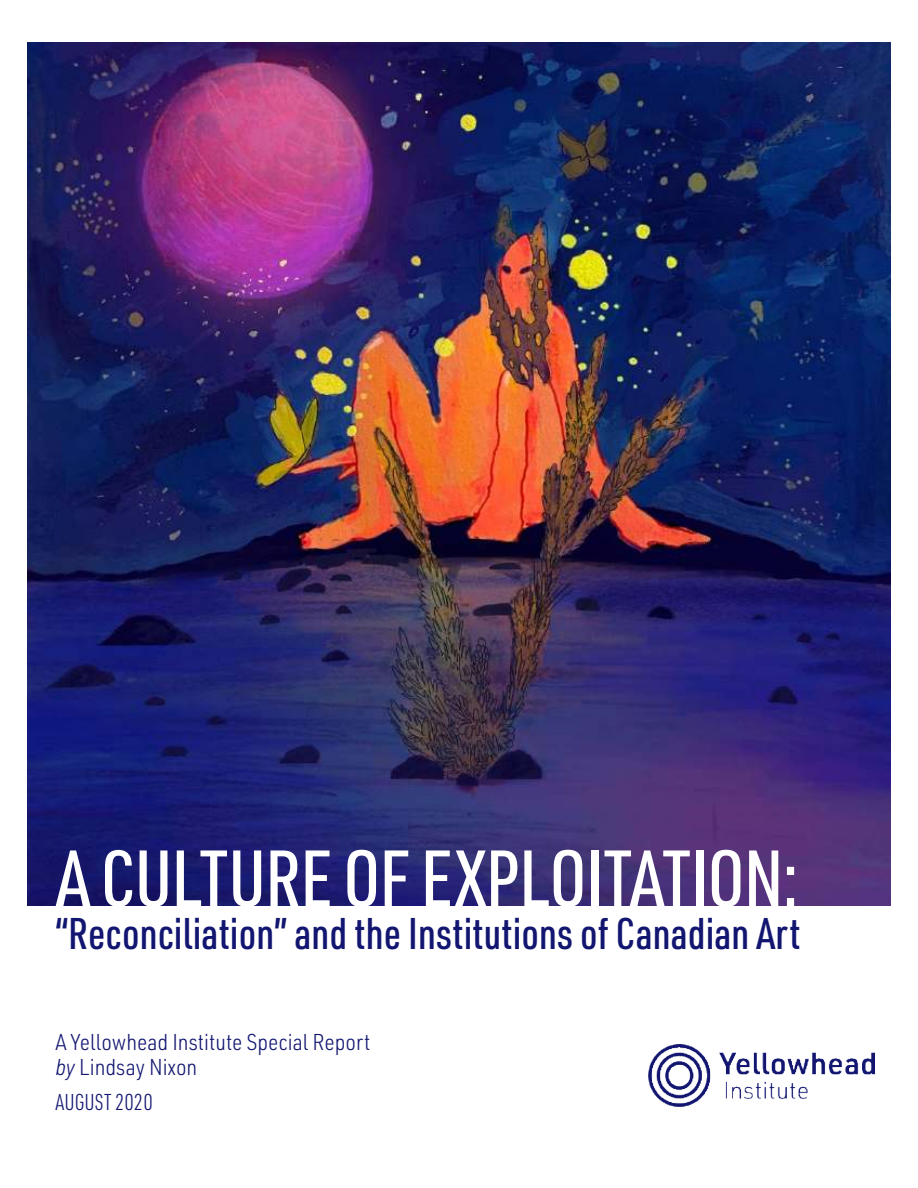
<style>
.page{position:relative;width:918px;height:1188px;background:#fff}
.page>*{position:absolute;margin:0;border:0;box-sizing:border-box;transform-origin:0 0}
.t1{font:500 78px "URWDIN Cond";letter-spacing:-.01em;color:#fff}
.t2{font:500 43.5px "URWDIN Cond";letter-spacing:.005em;color:#121670}
.t3{font:300 22.5px/25.5px "URWDIN Semi Cond";color:#121670}
.t4{font:300 22.5px "URWDIN Cond";color:#121670}
.s1{font-style:italic}
</style>
<div class="page">
<img style="left:28px;top:43px;width:862px;height:862px">
<img style="left:648px;top:1045px;width:227px;height:62px">
<h1 class="t1" style="left:56px;top:843px;width:744px">A CULTURE OF EXPLOITATION:</h1>
<p class="t2" style="left:55px;top:914px;width:747px">“Reconciliation” and the Institutions of Canadian Art</p>
<p class="t3" style="left:55px;top:1030px;width:317px">A Yellowhead Institute Special Report <span class="s1">by</span> Lindsay Nixon</p>
<p class="t4" style="left:55px;top:1089px;width:99px">AUGUST 2020</p>
</div>
